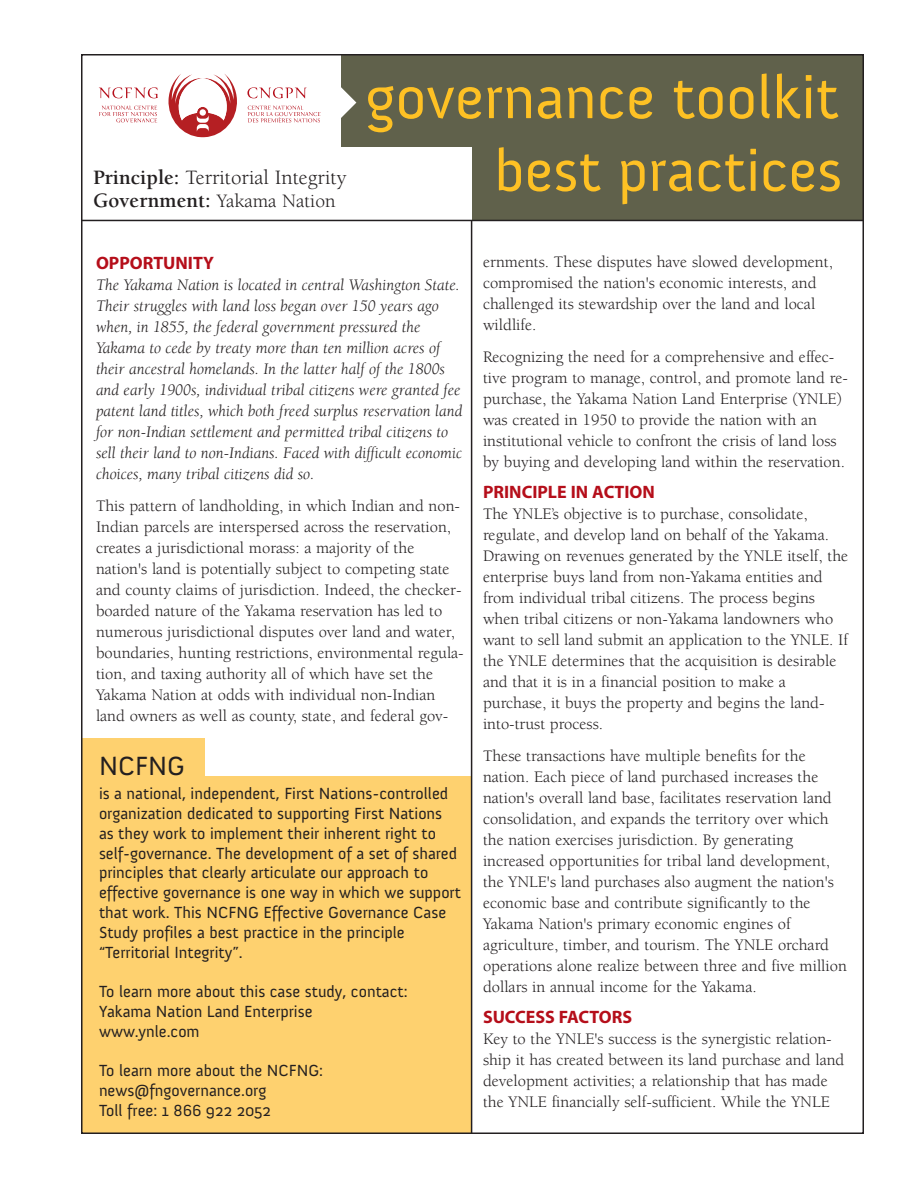
<style>
.page{position:relative;width:918px;height:1188px;background:#fff}
.page>*{position:absolute;margin:0;border:0;box-sizing:border-box;transform-origin:0 0}
.t1{font:61.5px "Anivers";color:#fec124}
.t2{font:60px "Anivers";color:#fec124}
.t3{font:27px "Anivers";color:#231f20}
.t4{font:21px "Berkeley";color:#231f20}
.t5{font:19.5px "Berkeley";color:#231f20}
.t6{font:700 18px "Myriad Pro";color:#b50e1a}
.t7{font:16.5px/21px "Berkeley";color:#231f20}
.t8{font:16.5px/19.8px "Anivers";color:#231f20}
.t9{font:italic 16.5px/21px "Berkeley";color:#231f20}
.s1{font-weight:700}
.s2{font-weight:700;font-size:21px}
</style>
<div class="page">
<div style="left:81px;top:776px;width:390px;height:358px;background:#fed16f"></div>
<div style="left:81px;top:738px;width:123px;height:149px;background:#fed16f"></div>
<div style="left:341px;top:54px;width:523px;height:92px;background:#60614b"></div>
<div style="left:472px;top:116px;width:392px;height:104px;background:#60614b"></div>
<svg style="left:168px;top:74px;width:69px;height:63px"></svg>
<svg style="left:99px;top:87px;width:59px;height:11px"></svg>
<svg style="left:247px;top:87px;width:60px;height:11px"></svg>
<svg style="left:99px;top:106px;width:58px;height:16px"></svg>
<svg style="left:248px;top:106px;width:73px;height:16px"></svg>
<hr style="left:81px;top:220px;width:783px;height:1px;background:#231f20">
<hr style="left:471px;top:220px;width:1px;height:914px;background:#231f20">
<svg style="left:341px;top:87px;width:15px;height:31px"></svg>
<p class="t4" style="left:93px;top:169px;width:255px"><span class="s1">Principle:</span> Territorial Integrity</p>
<p class="t5" style="left:93px;top:193px;width:244px"><span class="s2">Government:</span> Yakama Nation</p>
<h1 class="t1" style="left:366px;top:77px;width:475px">governance toolkit</h1>
<h2 class="t2" style="left:494px;top:150px;width:350px">best practices</h2>
<p class="t6" style="left:96px;top:256px;width:119px">OPPORTUNITY</p>
<p class="t9" style="left:96px;top:276px;width:368px">The Yakama Nation is located in central Washington State.<br>Their struggles with land loss began over 150 years ago when, in 1855, the federal government pressured the Yakama to cede by treaty more than ten million acres of their ancestral homelands. In the latter half of the 1800s and early 1900s, individual tribal citizens were granted fee patent land titles, which both freed surplus reservation land for non-Indian settlement and permitted tribal citizens to sell their land to non-Indians. Faced with difficult economic choices, many tribal citizens did so.</p>
<p class="t7" style="left:96px;top:496px;width:369px">This pattern of landholding, in which Indian and non-Indian parcels are interspersed across the reservation, creates a jurisdictional morass: a majority of the nation's land is potentially subject to competing state and county claims of jurisdiction. Indeed, the checker&shy;boarded nature of the Yakama reservation has led to numerous jurisdictional disputes over land and water, boundaries, hunting restrictions, environmental regula&shy;tion, and taxing authority all of which have set the Yakama Nation at odds with individual non-Indian land owners as well as county, state, and federal gov-</p>
<h3 class="t3" style="left:99px;top:757px;width:87px">NCFNG</h3>
<p class="t8" style="left:99px;top:786px;width:363px">is a national, independent, First Nations-controlled organization dedicated to supporting First Nations as they work to implement their inherent right to self-governance. The development of a set of shared principles that clearly articulate our approach to effective governance is one way in which we support that work. This NCFNG Effective Governance Case Study profiles a best practice in the principle “Territorial Integrity”.</p>
<p class="t8" style="left:99px;top:984px;width:310px">To learn more about this case study, contact:<br>Yakama Nation Land Enterprise www.ynle.com</p>
<p class="t8" style="left:99px;top:1063px;width:226px">To learn more about the NCFNG: news@fngovernance.org<br>Toll free: 1 866 922 2052</p>
<p class="t7" style="left:483px;top:253px;width:351px">ernments. These disputes have slowed development, compromised the nation's economic interests, and challenged its stewardship over the land and local wildlife.</p>
<p class="t7" style="left:483px;top:348px;width:366px">Recognizing the need for a comprehensive and effec&shy;tive program to manage, control, and promote land re&shy;purchase, the Yakama Nation Land Enterprise (YNLE) was created in 1950 to provide the nation with an institutional vehicle to confront the crisis of land loss by buying and developing land within the reservation.</p>
<p class="t6" style="left:483px;top:486px;width:173px">PRINCIPLE IN ACTION</p>
<p class="t7" style="left:483px;top:505px;width:367px">The YNLE’s objective is to purchase, consolidate, regulate, and develop land on behalf of the Yakama.<br>Drawing on revenues generated by the YNLE itself, the enterprise buys land from non-Yakama entities and from individual tribal citizens. The process begins when tribal citizens or non-Yakama landowners who want to sell land submit an application to the YNLE. If the YNLE determines that the acquisition is desirable and that it is in a financial position to make a purchase, it buys the property and begins the land&shy;into-trust process.</p>
<p class="t7" style="left:483px;top:747px;width:365px">These transactions have multiple benefits for the nation. Each piece of land purchased increases the nation's overall land base, facilitates reservation land consolidation, and expands the territory over which the nation exercises jurisdiction. By generating increased opportunities for tribal land development, the YNLE's land purchases also augment the nation's economic base and contribute significantly to the Yakama Nation's primary economic engines of agriculture, timber, and tourism. The YNLE orchard operations alone realize between three and five million dollars in annual income for the Yakama.</p>
<p class="t6" style="left:483px;top:1010px;width:151px">SUCCESS FACTORS</p>
<p class="t7" style="left:483px;top:1030px;width:363px">Key to the YNLE's success is the synergistic relation&shy;ship it has created between its land purchase and land development activities; a relationship that has made the YNLE financially self-sufficient. While the YNLE</p>
</div>
